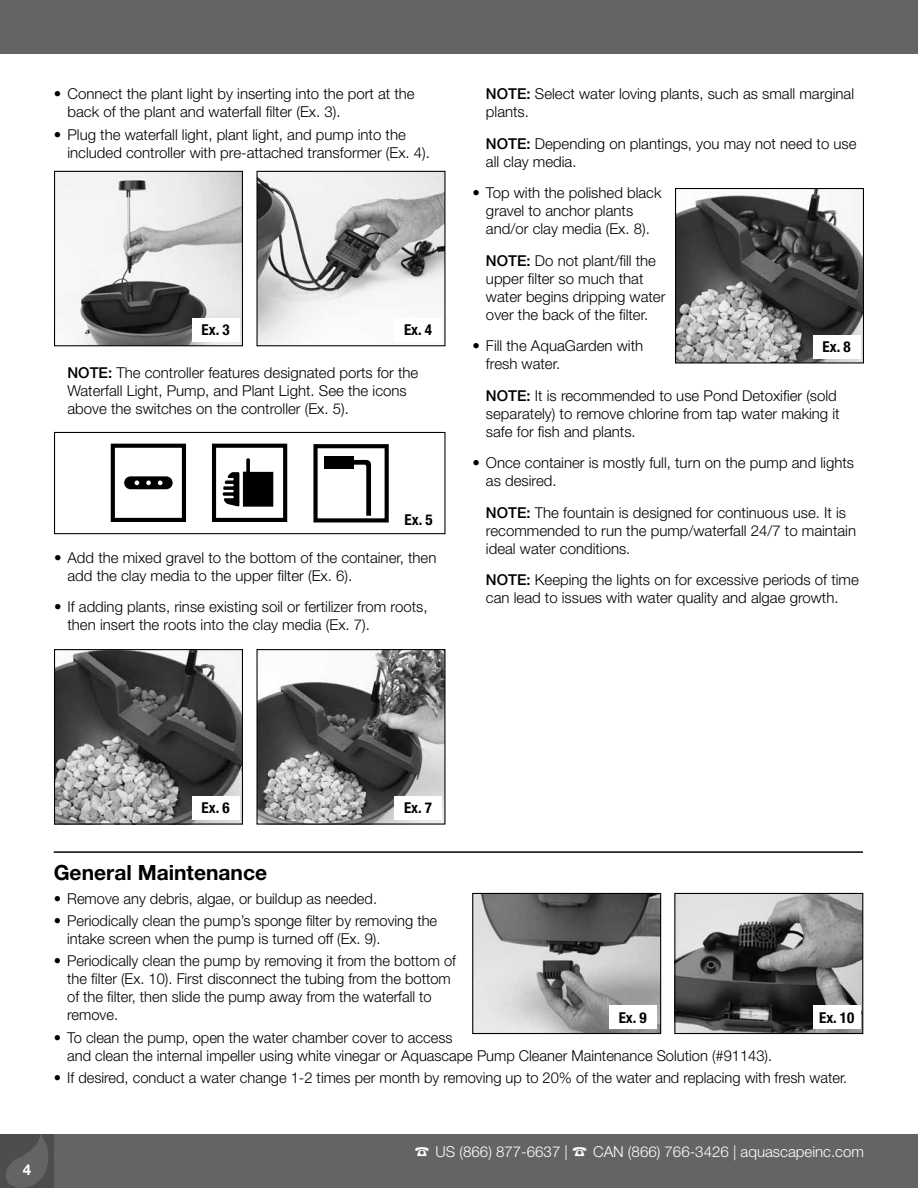
<style>
.page{position:relative;width:918px;height:1188px;background:#fff}
.page>*{position:absolute;margin:0;border:0;box-sizing:border-box;transform-origin:0 0}
.t1{font:700 21px "Helvetica Neue LT Std";color:#000}
.t2{font:300 15px/18px "Helvetica Neue LT Std";color:#000}
.t3{font:300 15px "Helvetica Neue LT Std";color:#fff}
.t4{font:700 condensed 15px "Helvetica Neue LT Std";color:#000}
.t5{font:700 15px "Helvetica Neue LT Std";color:#fff}
.s1{font-weight:500}
</style>
<div class="page">
<div style="left:0;top:1134px;width:918px;height:54px;background:#636466"></div>
<div style="left:0;top:0;width:918px;height:54px;background:#636466"></div>
<div style="left:0;top:1134px;width:54px;height:54px;background:#4d4d4f"></div>
<svg style="left:6px;top:1135px;width:42px;height:53px"></svg>
<hr style="left:54px;top:851px;width:809px;height:2px;background:#000">
<img style="left:676px;top:895px;width:185px;height:137px">
<div style="left:674px;top:893px;width:189px;height:141px;border:1px solid #000"></div>
<div style="left:813px;top:1006px;width:48px;height:23px;background:#fff"></div>
<img style="left:474px;top:895px;width:185px;height:137px">
<div style="left:472px;top:893px;width:189px;height:141px;border:1px solid #000"></div>
<div style="left:609px;top:1006px;width:48px;height:23px;background:#fff"></div>
<img style="left:677px;top:190px;width:185px;height:171px">
<div style="left:675px;top:188px;width:189px;height:175px;border:1px solid #000"></div>
<div style="left:813px;top:335px;width:47px;height:24px;background:#fff"></div>
<img style="left:259px;top:651px;width:185px;height:172px">
<div style="left:257px;top:649px;width:189px;height:176px;border:1px solid #000"></div>
<div style="left:394px;top:796px;width:48px;height:24px;background:#fff"></div>
<img style="left:56px;top:651px;width:185px;height:172px">
<div style="left:54px;top:649px;width:189px;height:176px;border:1px solid #000"></div>
<div style="left:192px;top:796px;width:47px;height:24px;background:#fff"></div>
<img style="left:56px;top:173px;width:185px;height:171px">
<div style="left:54px;top:171px;width:189px;height:175px;border:1px solid #000"></div>
<div style="left:192px;top:318px;width:47px;height:23px;background:#fff"></div>
<img style="left:259px;top:173px;width:185px;height:171px">
<div style="left:257px;top:171px;width:189px;height:175px;border:1px solid #000"></div>
<div style="left:394px;top:318px;width:48px;height:23px;background:#fff"></div>
<svg style="left:111px;top:444px;width:75px;height:78px"></svg>
<svg style="left:212px;top:444px;width:75px;height:78px"></svg>
<svg style="left:313px;top:444px;width:76px;height:78px"></svg>
<div style="left:54px;top:432px;width:392px;height:102px;border:1px solid #000"></div>
<p class="t2" style="left:67px;top:85px;width:349px;text-indent:-13px">• Connect the plant light by inserting into the port at the back of the plant and waterfall filter (Ex. 3).</p>
<p class="t2" style="left:67px;top:125px;width:364px;text-indent:-13px">• Plug the waterfall light, plant light, and pump into the included controller with pre-attached transformer (Ex. 4).</p>
<p class="t4" style="left:202px;top:321px;width:29px">Ex. 3</p>
<p class="t4" style="left:404px;top:321px;width:29px">Ex. 4</p>
<p class="t2" style="left:67px;top:363px;width:352px"><span class="s1">NOTE:</span> The controller features designated ports for the<br>Waterfall Light, Pump, and Plant Light. See the icons above the switches on the controller (Ex. 5).</p>
<p class="t4" style="left:405px;top:511px;width:29px">Ex. 5</p>
<p class="t2" style="left:68px;top:548px;width:370px;text-indent:-14px">• Add the mixed gravel to the bottom of the container, then add the clay media to the upper filter (Ex. 6).</p>
<p class="t2" style="left:68px;top:598px;width:362px;text-indent:-14px">• If adding plants, rinse existing soil or fertilizer from roots, then insert the roots into the clay media (Ex. 7).</p>
<p class="t2" style="left:486px;top:85px;width:370px"><span class="s1">NOTE:</span> Select water loving plants, such as small marginal plants.</p>
<p class="t2" style="left:486px;top:134px;width:372px"><span class="s1">NOTE:</span> Depending on plantings, you may not need to use all clay media.</p>
<p class="t2" style="left:486px;top:184px;width:177px;text-indent:-14px">• Top with the polished black gravel to anchor plants and/or clay media (Ex. 8).</p>
<p class="t2" style="left:486px;top:251px;width:181px"><span class="s1">NOTE:</span> Do not plant/fill the upper filter so much that water begins dripping water over the back of the filter.</p>
<p class="t2" style="left:486px;top:337px;width:159px;text-indent:-14px">• Fill the AquaGarden with fresh water.</p>
<p class="t2" style="left:486px;top:386px;width:355px"><span class="s1">NOTE:</span> It is recommended to use Pond Detoxifier (sold separately) to remove chlorine from tap water making it safe for fish and plants.</p>
<p class="t2" style="left:486px;top:454px;width:370px;text-indent:-14px">• Once container is mostly full, turn on the pump and lights as desired.</p>
<p class="t2" style="left:486px;top:503px;width:372px"><span class="s1">NOTE:</span> The fountain is designed for continuous use. It is recommended to run the pump/waterfall 24/7 to maintain ideal water conditions.</p>
<p class="t2" style="left:486px;top:571px;width:374px"><span class="s1">NOTE:</span> Keeping the lights on for excessive periods of time can lead to issues with water quality and algae growth.</p>
<p class="t4" style="left:823px;top:338px;width:29px">Ex. 8</p>
<p class="t5" style="left:23px;top:1160px;width:10px">4</p>
<p class="t4" style="left:202px;top:799px;width:29px">Ex. 6</p>
<p class="t4" style="left:404px;top:799px;width:29px">Ex. 7</p>
<h1 class="t1" style="left:54px;top:859px;width:215px">General Maintenance</h1>
<p class="t2" style="left:54px;top:889px;width:325px">• Remove any debris, algae, or buildup as needed.</p>
<p class="t2" style="left:67px;top:911px;width:372px;text-indent:-13px">• Periodically clean the pump’s sponge filter by removing the intake screen when the pump is turned off (Ex. 9).</p>
<p class="t2" style="left:67px;top:952px;width:390px;text-indent:-13px">• Periodically clean the pump by removing it from the bottom of the filter (Ex. 10). First disconnect the tubing from the bottom of the filter, then slide the pump away from the waterfall to remove.</p>
<p class="t2" style="left:67px;top:1028px;width:707px;text-indent:-13px">• To clean the pump, open the water chamber cover to access<br>and clean the internal impeller using white vinegar or Aquascape Pump Cleaner Maintenance Solution (#91143).</p>
<p class="t2" style="left:54px;top:1068px;width:795px">• If desired, conduct a water change 1-2 times per month by removing up to 20% of the water and replacing with fresh water.</p>
<p class="t4" style="left:619px;top:1008px;width:29px">Ex. 9</p>
<p class="t4" style="left:819px;top:1008px;width:37px">Ex. 10</p>
<p class="t3" style="left:415px;top:1143px;width:451px">☎ US (866) 877-6637 | ☎ CAN (866) 766-3426 | aquascapeinc.com</p>
</div>
